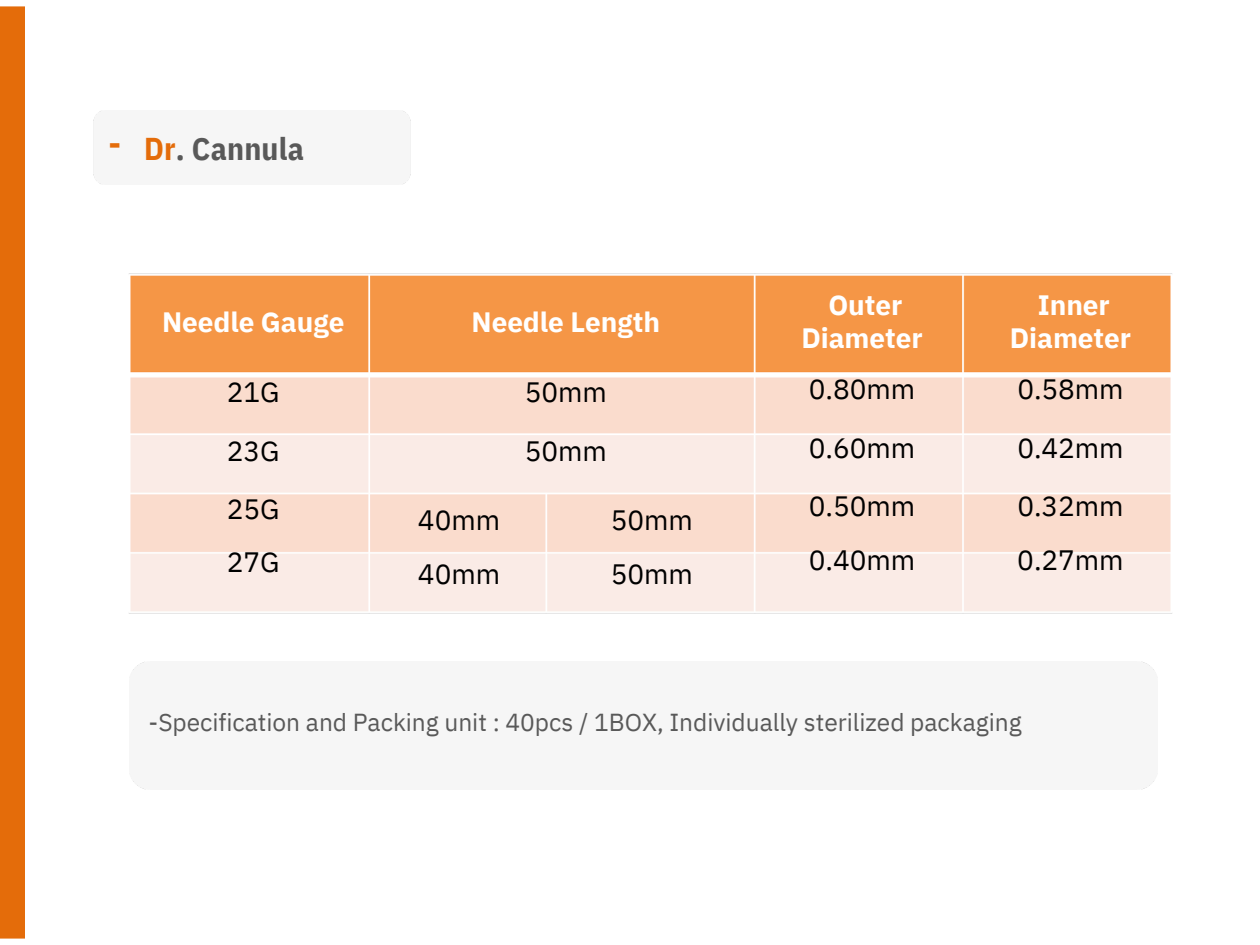
<style>
.page{position:relative;width:1260px;height:945px;background:#fff}
.page>*{position:absolute;margin:0;border:0;box-sizing:border-box;transform-origin:0 0}
.t1{font:700 31.5px "IBM Plex Sans Cond";letter-spacing:.005em;color:#595959}
.t2{font:700 31.5px "IBM Plex Sans";color:#e46c0a}
.t3{font:28px/58.4px "IBM Plex Sans";color:#000;text-align:justify}
.t4{font:700 28px/32.9px "IBM Plex Sans";color:#fff;text-align:center}
.t5{font:24.5px "IBM Plex Sans";color:#595959}
.s1{color:#e46c0a}
</style>
<div class="page">
<div style="left:0;top:6px;width:25px;height:933px;background:#e46c0a"></div>
<div style="left:93px;top:111px;width:318px;height:73px;background:#f6f6f6"></div>
<img style="left:129px;top:273px;width:1043px;height:341px">
<p class="t2" style="left:108px;top:123px;width:14px">-</p>
<h2 class="t1" style="left:144px;top:127px;width:162px"><span class="s1">Dr</span>. Cannula</h2>
<p class="t4" style="left:162px;top:305px;width:184px">Needle Gauge</p>
<p class="t3" style="left:227px;top:362px;width:54px">21G 23G 25G</p>
<p class="t3" style="left:227px;top:533px;width:54px">27G</p>
<p class="t4" style="left:472px;top:305px;width:190px">Needle Length</p>
<p class="t3" style="left:525px;top:362px;width:84px;line-height:59.1px">50mm<br>50mm</p>
<h1 class="t3" style="left:418px;top:492px;width:84px;line-height:53.9px">40mm<br>40mm</h1>
<p class="t3" style="left:611px;top:492px;width:84px;line-height:53.9px">50mm<br>50mm</p>
<h2 class="t4" style="left:802px;top:288px;width:123px">Outer<br>Diameter</h2>
<h2 class="t3" style="left:809px;top:360px;width:108px">0.80mm 0.60mm 0.50mm</h2>
<h2 class="t3" style="left:809px;top:530px;width:108px">0.40mm</h2>
<h2 class="t4" style="left:1010px;top:288px;width:123px">Inner<br>Diameter</h2>
<h2 class="t3" style="left:1017px;top:360px;width:108px">0.58mm 0.42mm 0.32mm</h2>
<h2 class="t3" style="left:1017px;top:530px;width:108px">0.27mm</h2>
<h2 class="t5" style="left:149px;top:706px;width:875px">-Specification and Packing unit : 40pcs / 1BOX, Individually sterilized packaging</h2>
</div>
